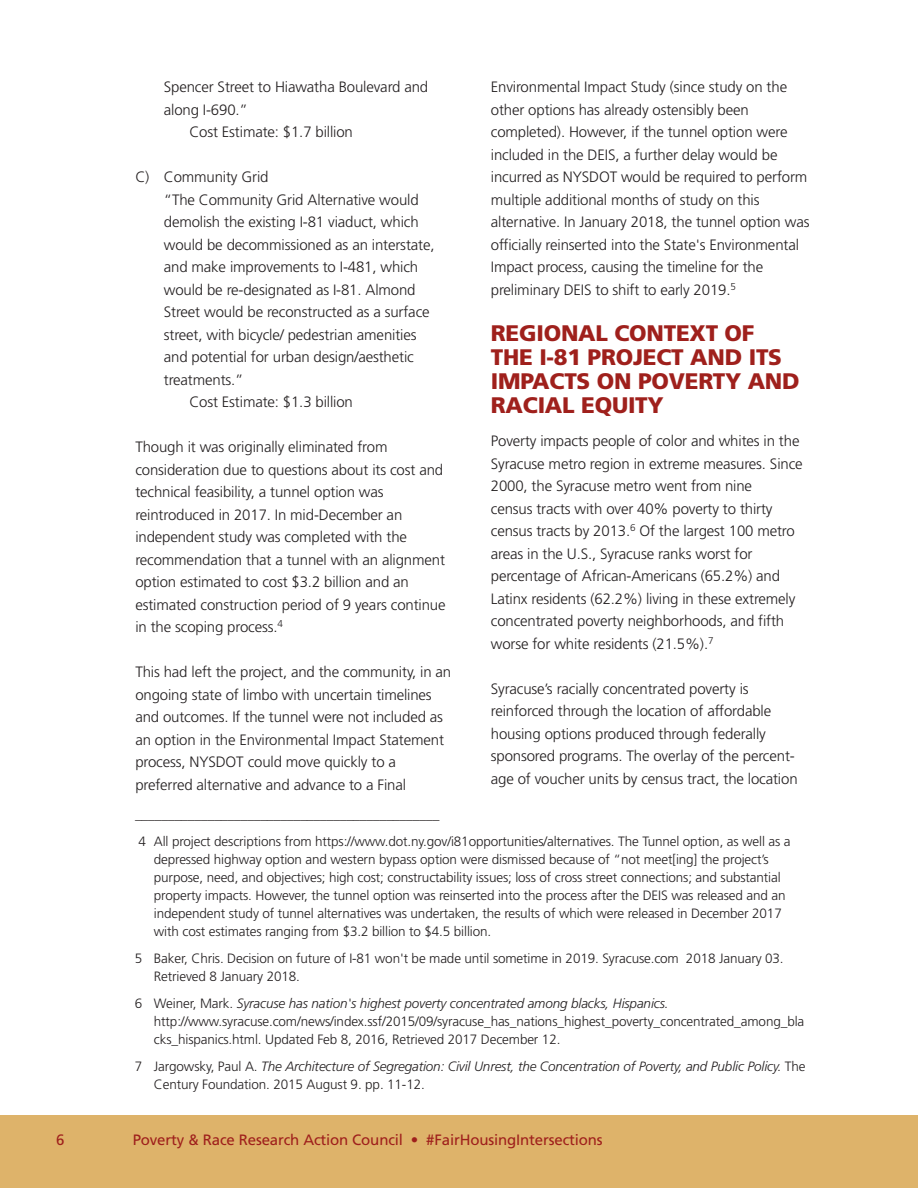
<style>
.page{position:relative;width:918px;height:1188px;background:#fff}
.page>*{position:absolute;margin:0;border:0;box-sizing:border-box;transform-origin:0 0}
.t1{font:900 22.5px/24px "Frutiger";letter-spacing:-.01em;color:#9f201c}
.t2{font:300 15px/22.5px "Frutiger";letter-spacing:-.01em;color:#231f20}
.t3{font:15px "Frutiger";letter-spacing:-.01em;color:#9f201c}
.t4{font:300 13.5px/18px "Frutiger";letter-spacing:-.01em;color:#231f20}
.t5{font:italic 300 13.5px/18px "Frutiger";letter-spacing:-.01em;color:#231f20}
.s1{font-style:italic}
.s2{font-style:normal}
</style>
<div class="page">
<div style="left:0;top:1115px;width:918px;height:73px;background:#deb36a"></div>
<p class="t2" style="left:491px;top:77px;width:320px">Environmental Impact Study (since study on the other options has already ostensibly been completed). However, if the tunnel option were included in the DEIS, a further delay would be incurred as NYSDOT would be required to perform multiple additional months of study on this alternative. In January 2018, the tunnel option was officially reinserted into the State's Environmental Impact process, causing the timeline for the preliminary DEIS to shift to early 2019.<sup>5</sup></p>
<h1 class="t1" style="left:491px;top:323px;width:310px">REGIONAL CONTEXT OF<br>THE I-81 PROJECT AND ITS<br>IMPACTS ON POVERTY AND<br>RACIAL EQUITY</h1>
<p class="t2" style="left:491px;top:431px;width:313px">Poverty impacts people of color and whites in the Syracuse metro region in extreme measures. Since 2000, the Syracuse metro went from nine<br>census tracts with over 40% poverty to thirty census tracts by 2013.<sup>6</sup> Of the largest 100 metro areas in the U.S., Syracuse ranks worst for percentage of African-Americans (65.2%) and Latinx residents (62.2%) living in these extremely concentrated poverty neighborhoods, and fifth worse for white residents (21.5%).<sup>7</sup></p>
<p class="t2" style="left:491px;top:678px;width:308px">Syracuse’s racially concentrated poverty is reinforced through the location of affordable housing options produced through federally sponsored programs. The overlay of the percent&shy;age of voucher units by census tract, the location</p>
<p class="t4" style="left:135px;top:801px;width:657px;line-height:27px">______________________________________________<br>4 All project descriptions from https://www.dot.ny.gov/i81opportunities/alternatives. The Tunnel option, as well as a</p>
<p class="t4" style="left:154px;top:851px;width:633px">depressed highway option and western bypass option were dismissed because of “not meet[ing] the project’s purpose, need, and objectives; high cost; constructability issues; loss of cross street connections; and substantial property impacts. However, the tunnel option was reinserted into the process after the DEIS was released and an independent study of tunnel alternatives was undertaken, the results of which were released in December 2017 with cost estimates ranging from $3.2 billion to $4.5 billion.</p>
<p class="t4" style="left:154px;top:950px;width:631px;text-indent:-19px">5 Baker, Chris. Decision on future of I-81 won't be made until sometime in 2019. Syracuse.com 2018 January 03.<br>Retrieved 8 January 2018.</p>
<p class="t4" style="left:154px;top:995px;width:652px;text-indent:-19px">6 Weiner, Mark. <span class="s1">Syracuse has nation's highest poverty concentrated among blacks, Hispanics. </span>http://www.syracuse.com/news/index.ssf/2015/09/syracuse_has_nations_highest_poverty_concentrated_among_bla cks_hispanics.html. Updated Feb 8, 2016, Retrieved 2017 December 12.</p>
<p class="t5" style="left:154px;top:1058px;width:653px;text-indent:-19px"><span class="s2">7 Jargowsky, Paul A.</span> The Architecture of Segregation: Civil Unrest, the Concentration of Poverty, and Public Policy. <span class="s2">The<br>Century Foundation. 2015 August 9. pp. 11-12.</span></p>
<p class="t2" style="left:164px;top:77px;width:266px">Spencer Street to Hiawatha Boulevard and</p>
<p class="t2" style="left:164px;top:99px;width:86px">along I-690.”</p>
<p class="t2" style="left:189px;top:122px;width:165px">Cost Estimate: $1.7 billion</p>
<p class="t2" style="left:135px;top:167px;width:135px">C) Community Grid</p>
<p class="t2" style="left:164px;top:189px;width:256px">“The Community Grid Alternative would</p>
<p class="t2" style="left:164px;top:212px;width:256px">demolish the existing I-81 viaduct, which</p>
<p class="t2" style="left:164px;top:234px;width:272px">would be decommissioned as an interstate,</p>
<p class="t2" style="left:164px;top:257px;width:256px">and make improvements to I-481, which</p>
<p class="t2" style="left:164px;top:279px;width:253px">would be re-designated as I-81. Almond</p>
<p class="t2" style="left:164px;top:302px;width:267px">Street would be reconstructed as a surface</p>
<p class="t2" style="left:164px;top:324px;width:254px">street, with bicycle/ pedestrian amenities</p>
<p class="t2" style="left:164px;top:347px;width:252px">and potential for urban design/aesthetic</p>
<p class="t2" style="left:164px;top:369px;width:81px">treatments.”</p>
<p class="t2" style="left:189px;top:392px;width:165px">Cost Estimate: $1.3 billion</p>
<p class="t2" style="left:135px;top:437px;width:312px">Though it was originally eliminated from consideration due to questions about its cost and technical feasibility, a tunnel option was reintroduced in 2017. In mid-December an independent study was completed with the recommendation that a tunnel with an alignment option estimated to cost $3.2 billion and an estimated construction period of 9 years continue in the scoping process.<sup>4</sup></p>
<p class="t2" style="left:135px;top:662px;width:317px">This had left the project, and the community, in an ongoing state of limbo with uncertain timelines and outcomes. If the tunnel were not included as an option in the Environmental Impact Statement process, NYSDOT could move quickly to a preferred alternative and advance to a Final</p>
<p class="t3" style="left:56px;top:1134px;width:10px">6</p>
<p class="t3" style="left:133px;top:1134px;width:472px">Poverty &amp; Race Research Action Council • #FairHousingIntersections</p>
</div>
